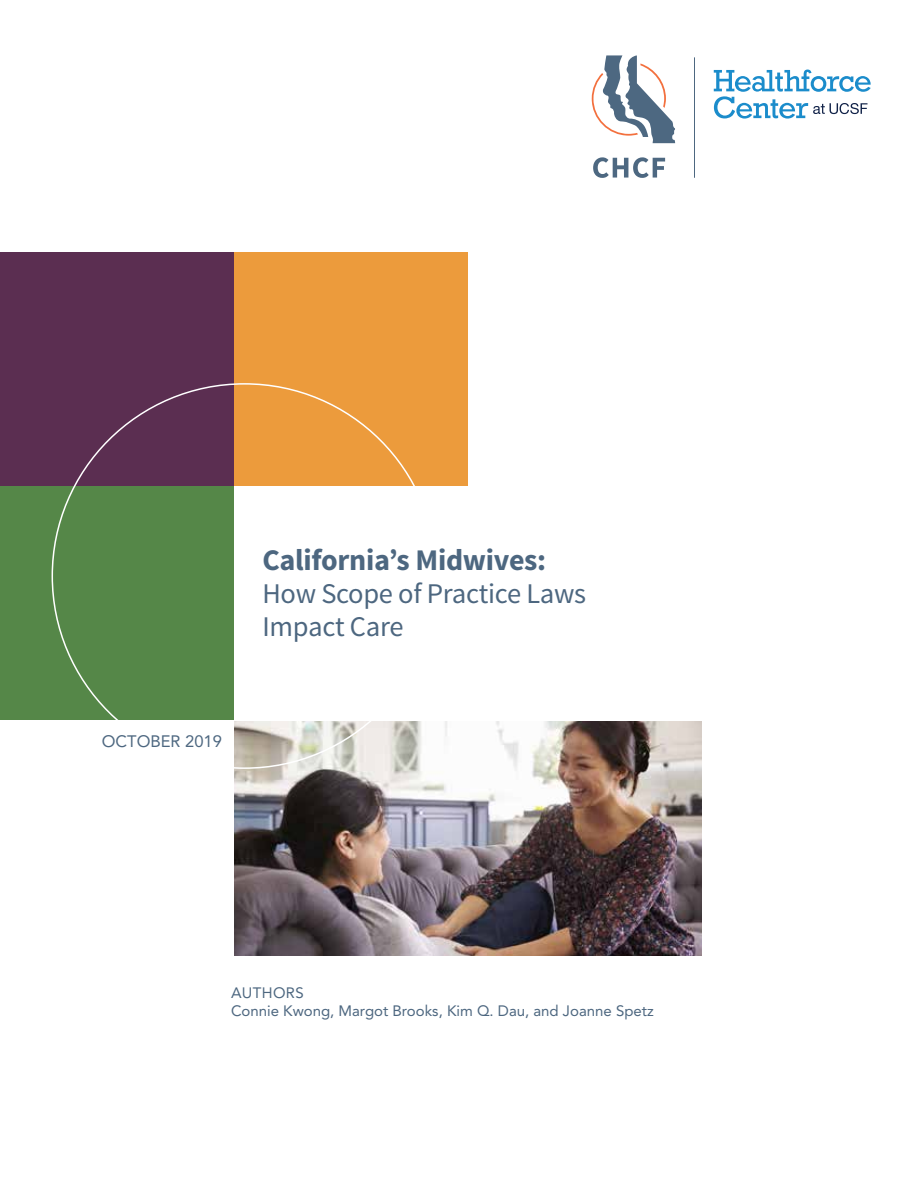
<style>
.page{position:relative;width:918px;height:1188px;background:#fff}
.page>*{position:absolute;margin:0;border:0;box-sizing:border-box;transform-origin:0 0}
.t1{font:700 30px "Source Sans Pro";letter-spacing:-.01em;color:#4d6780}
.t2{font:28.5px/33px "Source Sans Pro";letter-spacing:-.01em;color:#4d6780}
.t3{font:16.5px "Avenir LT Std";color:#4d6780}
.t4{font:15px/18px "Avenir LT Std";color:#4d6780}
</style>
<div class="page">
<svg style="left:592px;top:55px;width:83px;height:88px"></svg>
<svg style="left:593px;top:157px;width:72px;height:21px"></svg>
<hr style="left:694px;top:57px;width:1px;height:121px;background:#4d6780">
<div style="left:0;top:486px;width:234px;height:234px;background:#558748"></div>
<div style="left:234px;top:252px;width:234px;height:234px;background:#ec9b3c"></div>
<div style="left:0;top:252px;width:234px;height:234px;background:#5b2e51"></div>
<img style="left:234px;top:721px;width:468px;height:235px">
<svg style="left:714px;top:70px;width:157px;height:49px"></svg>
<p class="t3" style="left:102px;top:732px;width:122px">OCTOBER 2019</p>
<h1 class="t1" style="left:262px;top:541px;width:285px">California’s Midwives:</h1>
<h2 class="t2" style="left:262px;top:578px;width:325px">How Scope of Practice Laws<br>Impact Care</h2>
<p class="t4" style="left:231px;top:984px;width:424px">AUTHORS<br>Connie Kwong, Margot Brooks, Kim Q. Dau, and Joanne Spetz</p>
</div>
